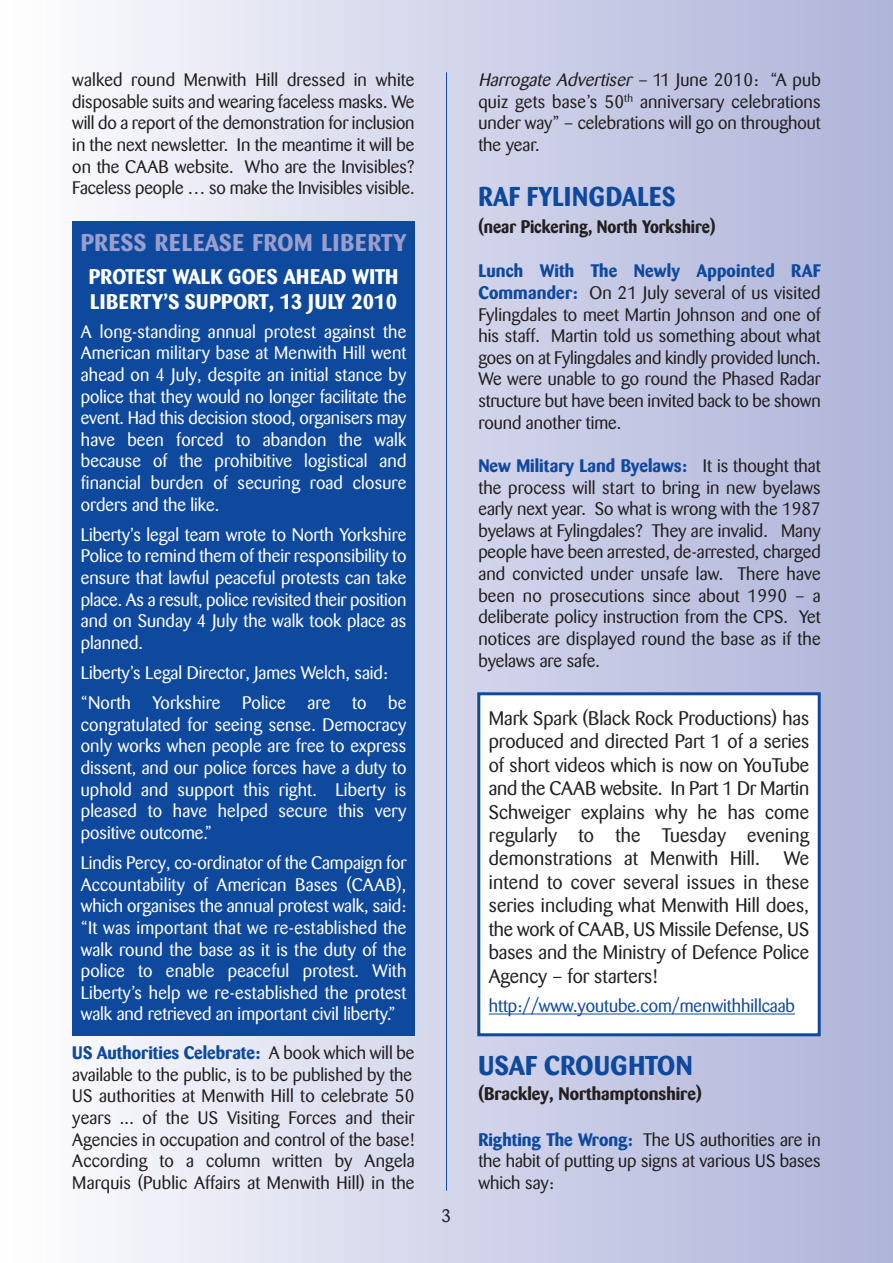
<style>
.page{position:relative;width:893px;height:1263px;background:#fff}
.page>*{position:absolute;margin:0;border:0;box-sizing:border-box;transform-origin:0 0}
.t1{font:700 27px "Barmeno";letter-spacing:.02em;color:#0f499d;scale:.95 1}
.t2{font:700 27px "Barmeno";letter-spacing:.02em;color:#0f499d}
.t3{font:700 24px "Barmeno";letter-spacing:.03em;color:#989fce}
.t4{font:700 21px/25.2px "Barmeno";letter-spacing:.02em;color:#fff}
.t5{font:19.5px/23.4px "Barmeno";color:#231f20;text-align:justify}
.t6{font:18px/21.6px "Barmeno";color:#231f20;text-align:justify}
.t7{font:18px/21.6px "Barmeno";letter-spacing:.005em;color:#fff;text-align:justify}
.t8{font:18px "Barmeno";color:#0f499d}
.t9{font:700 18px "Barmeno";color:#231f20;scale:.95 1}
.t10{font:700 18px "Barmeno";color:#231f20}
.s1{font-weight:700;color:#0f499d}
.s2{font-style:italic}
</style>
<div class="page">
<div style="left:0;top:0;width:893px;height:1263px;background:linear-gradient(to right,#fdfdfe,#adb3d9)"></div>
<hr style="left:446px;top:72px;width:1px;height:1119px;background:#0f499d">
<div style="left:72px;top:221px;width:343px;height:814px;background:#0f499d"></div>
<div style="left:480px;top:695px;width:338px;height:338px;background:#fff"></div>
<div style="left:477px;top:692px;width:344px;height:344px;border:3px solid #0f499d"></div>
<hr style="left:489px;top:1013px;width:306px;height:1px;background:#0f499d">
<p class="t6" style="left:72px;top:70px;width:344px">walked round Menwith Hill dressed in white disposable suits and wearing faceless masks. We will do a report of the demonstration for inclusion in the next newsletter. In the meantime it will be on the CAAB website. Who are the Invisibles?<br>Faceless people … so make the Invisibles visible.</p>
<h2 class="t3" style="left:81px;top:231px;width:327px">PRESS RELEASE FROM LIBERTY</h2>
<p class="t4" style="left:89px;top:264px;width:311px">PROTEST WALK GOES AHEAD WITH<br>LIBERTY’S SUPPORT, 13 JULY 2010</p>
<p class="t7" style="left:81px;top:322px;width:327px">A long-standing annual protest against the American military base at Menwith Hill went ahead on 4 July, despite an initial stance by police that they would no longer facilitate the event. Had this decision stood, organisers may have been forced to abandon the walk because of the prohibitive logistical and financial burden of securing road closure orders and the like.</p>
<p class="t7" style="left:81px;top:525px;width:327px">Liberty’s legal team wrote to North Yorkshire Police to remind them of their responsibility to ensure that lawful peaceful protests can take place. As a result, police revisited their position and on Sunday 4 July the walk took place as planned.</p>
<p class="t7" style="left:81px;top:659px;width:327px;line-height:30.2px">Liberty’s Legal Director, James Welch, said: “North Yorkshire Police are to be</p>
<p class="t7" style="left:81px;top:715px;width:327px">congratulated for seeing sense. Democracy only works when people are free to express dissent, and our police forces have a duty to uphold and support this right. Liberty is pleased to have helped secure this very positive outcome.”</p>
<p class="t7" style="left:81px;top:853px;width:327px">Lindis Percy, co-ordinator of the Campaign for Accountability of American Bases (CAAB), which organises the annual protest walk, said: “It was important that we re-established the walk round the base as it is the duty of the police to enable peaceful protest. With Liberty’s help we re-established the protest walk and retrieved an important civil liberty.”</p>
<p class="t6" style="left:72px;top:1043px;width:344px;text-align:left"><span class="s1">US Authorities Celebrate:</span> A book which will be available to the public, is to be published by the US authorities at Menwith Hill to celebrate 50 years ... of the US Visiting Forces and their Agencies in occupation and control of the base!<br>According to a column written by Angela Marquis (Public Affairs at Menwith Hill) in the</p>
<p class="t6" style="left:442px;top:1207px;width:11px">3</p>
<p class="t6" style="left:478px;top:70px;width:344px"><span class="s2">Harrogate Advertiser –</span> 11 June 2010: “A pub quiz gets base’s 50<sup>th</sup> anniversary celebrations under way” – celebrations will go on throughout the year.</p>
<h1 class="t1" style="left:478px;top:183px;width:209px">RAF FYLINGDALES</h1>
<p class="t9" style="left:478px;top:218px;width:251px">(near Pickering, North Yorkshire)</p>
<p class="t6" style="left:478px;top:262px;width:344px"><span class="s1">Lunch With The Newly Appointed RAF Commander:</span> On 21 July several of us visited Fylingdales to meet Martin Johnson and one of his staff. Martin told us something about what goes on at Fylingdales and kindly provided lunch.<br>We were unable to go round the Phased Radar structure but have been invited back to be shown round another time.</p>
<p class="t6" style="left:478px;top:456px;width:344px"><span class="s1">New Military Land Byelaws:</span> It is thought that the process will start to bring in new byelaws early next year. So what is wrong with the 1987 byelaws at Fylingdales? They are invalid. Many people have been arrested, de-arrested, charged and convicted under unsafe law. There have been no prosecutions since about 1990 – a deliberate policy instruction from the CPS. Yet notices are displayed round the base as if the byelaws are safe.</p>
<p class="t5" style="left:489px;top:708px;width:322px">Mark Spark (Black Rock Productions) has produced and directed Part 1 of a series of short videos which is now on YouTube and the CAAB website. In Part 1 Dr Martin Schweiger explains why he has come regularly to the Tuesday evening demonstrations at Menwith Hill. We intend to cover several issues in these series including what Menwith Hill does, the work of CAAB, US Missile Defense, US bases and the Ministry of Defence Police Agency – for starters!</p>
<p class="t8" style="left:489px;top:998px;width:308px">http://www.youtube.com/menwithhillcaab</p>
<h1 class="t2" style="left:478px;top:1051px;width:216px">USAF CROUGHTON</h1>
<p class="t10" style="left:478px;top:1085px;width:225px">(Brackley, Northamptonshire)</p>
<p class="t6" style="left:478px;top:1130px;width:344px"><span class="s1">Righting The Wrong:</span> The US authorities are in the habit of putting up signs at various US bases which say:</p>
</div>
